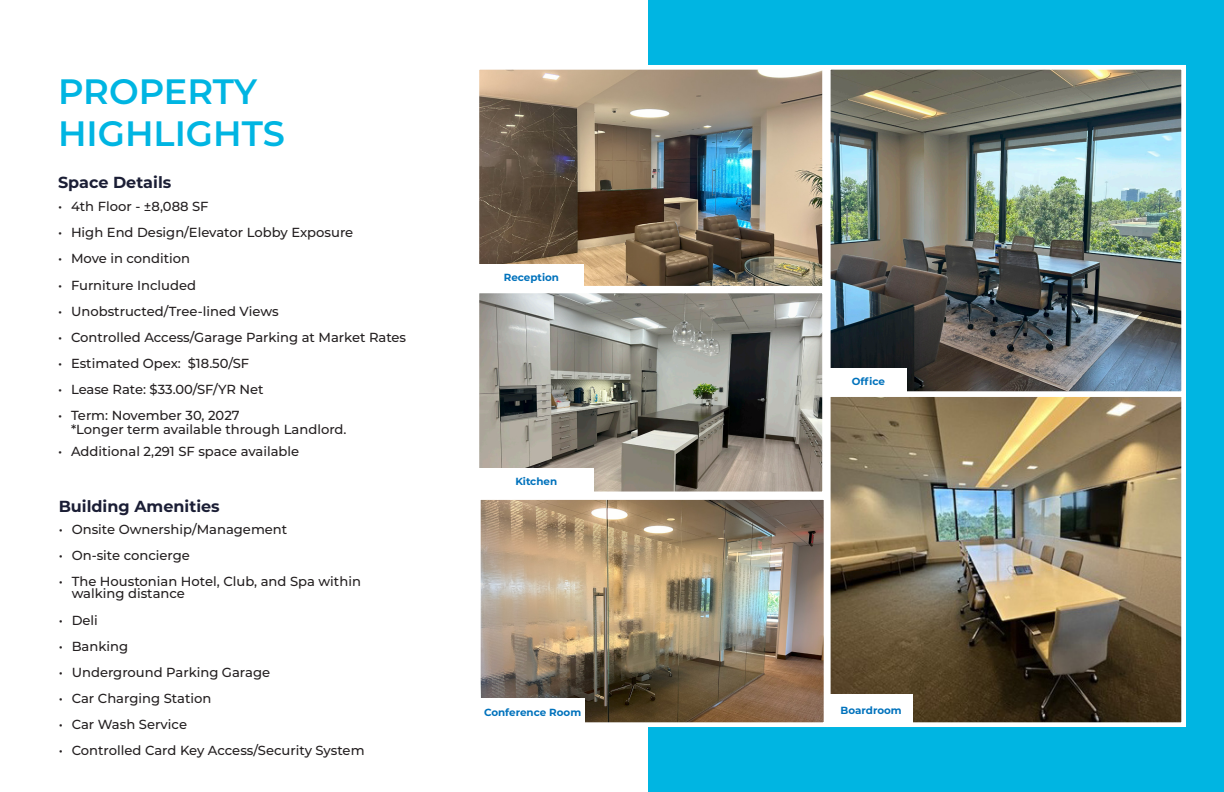
<style>
.page{position:relative;width:1224px;height:792px;background:#fff}
.page>*{position:absolute;margin:0;border:0;box-sizing:border-box;transform-origin:0 0}
.t1{font:600 35.3px/42.3px "Montserrat";color:#00b5e2}
.t2{font:700 16px "Montserrat";color:#1b1e35}
.t3{font:500 13.1px/12px "Montserrat";color:#231f20}
.t4{font:700 10.3px "Montserrat";color:#0072bc}
</style>
<div class="page">
<div style="left:648px;top:0;width:576px;height:792px;background:#00b5e2"></div>
<img style="left:482px;top:501px;width:340px;height:220px">
<div style="left:476px;top:495px;width:352px;height:232px;border:5px solid #fff"></div>
<div style="left:480px;top:698px;width:105px;height:25px;background:#fff"></div>
<img style="left:481px;top:71px;width:340px;height:214px">
<div style="left:475px;top:65px;width:352px;height:226px;border:5px solid #fff"></div>
<div style="left:479px;top:264px;width:105px;height:23px;background:#fff"></div>
<img style="left:481px;top:295px;width:340px;height:195px">
<div style="left:475px;top:289px;width:352px;height:207px;border:5px solid #fff"></div>
<div style="left:479px;top:468px;width:115px;height:24px;background:#fff"></div>
<img style="left:832px;top:71px;width:348px;height:319px">
<div style="left:826px;top:65px;width:360px;height:331px;border:5px solid #fff"></div>
<div style="left:830px;top:368px;width:77px;height:24px;background:#fff"></div>
<img style="left:832px;top:398px;width:348px;height:323px">
<div style="left:826px;top:392px;width:360px;height:335px;border:5px solid #fff"></div>
<div style="left:830px;top:694px;width:82px;height:29px;background:#fff"></div>
<h1 class="t1" style="left:58px;top:69px;width:228px">PROPERTY<br>HIGHLIGHTS</h1>
<p class="t2" style="left:58px;top:171px;width:115px">Space Details</p>
<p class="t3" style="left:58px;top:200px;width:152px">• 4th Floor - ±8,088 SF</p>
<p class="t3" style="left:58px;top:226px;width:297px">• High End Design/Elevator Lobby Exposure</p>
<p class="t3" style="left:58px;top:252px;width:134px">• Move in condition</p>
<p class="t3" style="left:58px;top:278px;width:140px">• Furniture Included</p>
<p class="t3" style="left:58px;top:305px;width:222px">• Unobstructed/Tree-lined Views</p>
<p class="t3" style="left:58px;top:331px;width:350px">• Controlled Access/Garage Parking at Market Rates</p>
<p class="t3" style="left:58px;top:357px;width:193px">• Estimated Opex: $18.50/SF</p>
<p class="t3" style="left:58px;top:383px;width:207px">• Lease Rate: $33.00/SF/YR Net</p>
<p class="t3" style="left:71px;top:408px;width:277px;line-height:14px;text-indent:-13px">• Term: November 30, 2027<br>*Longer term available through Landlord.</p>
<p class="t3" style="left:58px;top:445px;width:243px">• Additional 2,291 SF space available</p>
<p class="t2" style="left:59px;top:494px;width:163px">Building Amenities</p>
<p class="t3" style="left:59px;top:523px;width:230px">• Onsite Ownership/Management</p>
<p class="t3" style="left:59px;top:549px;width:133px">• On-site concierge</p>
<p class="t3" style="left:72px;top:575px;width:291px;text-indent:-13px">• The Houstonian Hotel, Club, and Spa within walking distance</p>
<p class="t3" style="left:59px;top:613px;width:41px">• Deli</p>
<p class="t3" style="left:59px;top:640px;width:71px">• Banking</p>
<p class="t3" style="left:59px;top:666px;width:213px">• Underground Parking Garage</p>
<p class="t3" style="left:59px;top:692px;width:154px">• Car Charging Station</p>
<p class="t3" style="left:59px;top:718px;width:130px">• Car Wash Service</p>
<p class="t3" style="left:59px;top:744px;width:307px">• Controlled Card Key Access/Security System</p>
<p class="t4" style="left:504px;top:270px;width:57px">Reception</p>
<p class="t4" style="left:515px;top:474px;width:43px">Kitchen</p>
<p class="t4" style="left:484px;top:705px;width:99px">Conference Room</p>
<p class="t4" style="left:852px;top:374px;width:35px">Office</p>
<p class="t4" style="left:841px;top:703px;width:63px">Boardroom</p>
</div>
